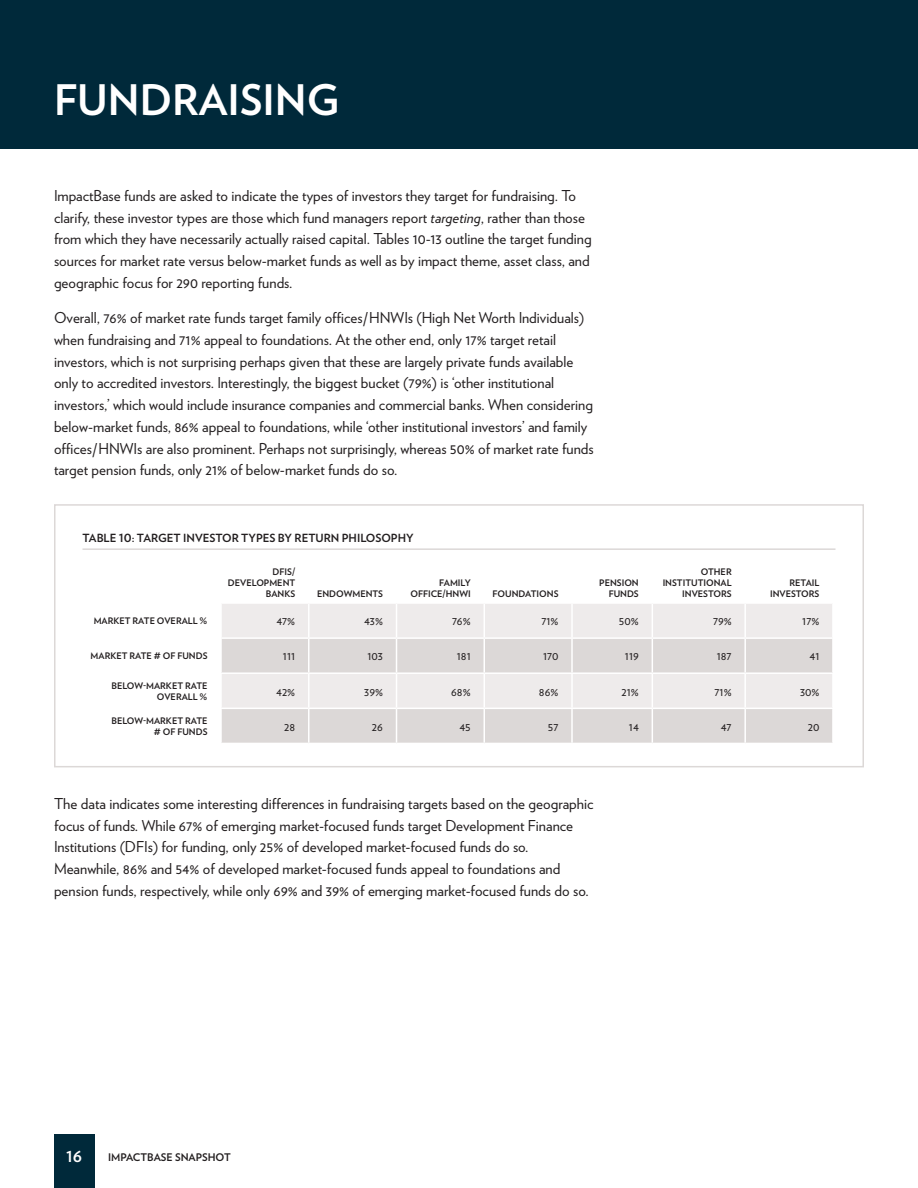
<style>
.page{position:relative;width:918px;height:1188px;background:#fff}
.page>*{position:absolute;margin:0;border:0;box-sizing:border-box;transform-origin:0 0}
.header_1{font:700 42px "Verlag";color:#fff}
.body_1{font:15px/21.8px "Verlag";color:#231f20}
.t1{font:700 15px "Verlag";color:#fff}
.table_-_body_1{font:12px "Verlag";color:#231f20}
.figure_-_header_1{font:700 11.25px "Verlag";color:#231f20}
.t2{font:700 10.5px "Verlag";color:#231f20}
.table_-_header_1{font:700 9px/10.8px "Verlag";color:#231f20;text-align:right}
.table_-_header_2{font:700 9px/10.8px "Verlag";color:#231f20;text-align:right}
.s1{font-style:italic}
</style>
<div class="page">
<div style="left:54px;top:1134px;width:40px;height:54px;background:#00293a"></div>
<div style="left:0;top:0;width:918px;height:148px;background:#00293a"></div>
<hr style="left:82px;top:548px;width:754px;height:2px;background:#dcd8d7">
<div style="left:54px;top:504px;width:810px;height:263px;border:2px solid #dcd8d7"></div>
<div style="left:222px;top:604px;width:610px;height:33px;background:#eeebeb"></div>
<svg style="left:222px;top:639px;width:610px;height:104px;background:#e2dede"></svg>
<hr style="left:308px;top:604px;width:2px;height:33px;background:#fff">
<hr style="left:396px;top:604px;width:1px;height:33px;background:#fff">
<hr style="left:484px;top:604px;width:1px;height:33px;background:#fff">
<hr style="left:571px;top:604px;width:2px;height:33px;background:#fff">
<hr style="left:652px;top:604px;width:1px;height:33px;background:#fff">
<hr style="left:744px;top:604px;width:2px;height:33px;background:#fff">
<hr style="left:308px;top:639px;width:2px;height:33px;background:#fff">
<hr style="left:396px;top:639px;width:1px;height:33px;background:#fff">
<hr style="left:484px;top:639px;width:1px;height:33px;background:#fff">
<hr style="left:571px;top:639px;width:2px;height:33px;background:#fff">
<hr style="left:652px;top:639px;width:1px;height:33px;background:#fff">
<hr style="left:744px;top:639px;width:2px;height:33px;background:#fff">
<hr style="left:221px;top:672px;width:88px;height:2px;background:#fff">
<hr style="left:309px;top:672px;width:88px;height:2px;background:#fff">
<hr style="left:308px;top:674px;width:2px;height:34px;background:#fff">
<hr style="left:397px;top:672px;width:87px;height:2px;background:#fff">
<hr style="left:396px;top:674px;width:1px;height:34px;background:#fff">
<hr style="left:484px;top:672px;width:88px;height:2px;background:#fff">
<hr style="left:484px;top:674px;width:1px;height:34px;background:#fff">
<hr style="left:572px;top:672px;width:80px;height:2px;background:#fff">
<hr style="left:571px;top:674px;width:2px;height:34px;background:#fff">
<hr style="left:652px;top:672px;width:93px;height:2px;background:#fff">
<hr style="left:652px;top:674px;width:1px;height:34px;background:#fff">
<hr style="left:745px;top:672px;width:89px;height:2px;background:#fff">
<hr style="left:744px;top:674px;width:2px;height:34px;background:#fff">
<hr style="left:221px;top:708px;width:88px;height:1px;background:#fff">
<hr style="left:309px;top:708px;width:88px;height:1px;background:#fff">
<hr style="left:308px;top:709px;width:2px;height:34px;background:#fff">
<hr style="left:397px;top:708px;width:87px;height:1px;background:#fff">
<hr style="left:396px;top:709px;width:1px;height:34px;background:#fff">
<hr style="left:484px;top:708px;width:88px;height:1px;background:#fff">
<hr style="left:484px;top:709px;width:1px;height:34px;background:#fff">
<hr style="left:572px;top:708px;width:80px;height:1px;background:#fff">
<hr style="left:571px;top:709px;width:2px;height:34px;background:#fff">
<hr style="left:652px;top:708px;width:93px;height:1px;background:#fff">
<hr style="left:652px;top:709px;width:1px;height:34px;background:#fff">
<hr style="left:745px;top:708px;width:89px;height:1px;background:#fff">
<hr style="left:744px;top:709px;width:2px;height:34px;background:#fff">
<p class="header_1" style="left:54px;top:66px;width:287px">FUNDRAISING</p>
<p class="body_1" style="left:54px;top:184px;width:539px">ImpactBase funds are asked to indicate the types of investors they target for fundraising. To clarify, these investor types are those which fund managers report <span class="s1">targeting</span>, rather than those from which they have necessarily actually raised capital. Tables 10-13 outline the target funding sources for market rate versus below-market funds as well as by impact theme, asset class, and geographic focus for 290 reporting funds.</p>
<p class="body_1" style="left:54px;top:306px;width:541px">Overall, 76% of market rate funds target family offices/HNWIs (High Net Worth Individuals) when fundraising and 71% appeal to foundations. At the other end, only 17% target retail investors, which is not surprising perhaps given that these are largely private funds available only to accredited investors. Interestingly, the biggest bucket (79%) is ‘other institutional investors,’ which would include insurance companies and commercial banks. When considering below-market funds, 86% appeal to foundations, while ‘other institutional investors’ and family offices/HNWIs are also prominent. Perhaps not surprisingly, whereas 50% of market rate funds target pension funds, only 21% of below-market funds do so.</p>
<p class="figure_-_header_1" style="left:82px;top:529px;width:333px">TABLE 10: TARGET INVESTOR TYPES BY RETURN PHILOSOPHY</p>
<p class="table_-_header_1" style="left:228px;top:566px;width:69px">DFIS/<br>DEVELOPMENT<br>BANKS</p>
<p class="table_-_header_1" style="left:317px;top:588px;width:67px">ENDOWMENTS</p>
<p class="table_-_header_1" style="left:411px;top:577px;width:62px">FAMILY<br>OFFICE/HNWI</p>
<p class="table_-_header_1" style="left:493px;top:588px;width:67px">FOUNDATIONS</p>
<p class="table_-_header_1" style="left:599px;top:577px;width:41px">PENSION<br>FUNDS</p>
<p class="table_-_header_1" style="left:663px;top:566px;width:71px">OTHER<br>INSTITUTIONAL<br>INVESTORS</p>
<p class="table_-_header_1" style="left:770px;top:577px;width:51px">RETAIL<br>INVESTORS</p>
<p class="table_-_header_2" style="left:94px;top:615px;width:115px">MARKET RATE OVERALL %</p>
<p class="table_-_body_1" style="left:276px;top:612px;width:20px">47%</p>
<p class="table_-_body_1" style="left:364px;top:612px;width:20px">43%</p>
<p class="table_-_body_1" style="left:452px;top:612px;width:20px">76%</p>
<p class="table_-_body_1" style="left:541px;top:612px;width:19px">71%</p>
<p class="table_-_body_1" style="left:619px;top:612px;width:21px">50%</p>
<p class="table_-_body_1" style="left:713px;top:612px;width:20px">79%</p>
<p class="table_-_body_1" style="left:802px;top:612px;width:19px">17%</p>
<p class="table_-_header_2" style="left:91px;top:650px;width:118px">MARKET RATE # OF FUNDS</p>
<p class="table_-_body_1" style="left:283px;top:647px;width:14px">111</p>
<p class="table_-_body_1" style="left:367px;top:647px;width:17px">103</p>
<p class="table_-_body_1" style="left:457px;top:647px;width:15px">181</p>
<p class="table_-_body_1" style="left:543px;top:647px;width:17px">170</p>
<p class="table_-_body_1" style="left:625px;top:647px;width:15px">119</p>
<p class="table_-_body_1" style="left:717px;top:647px;width:16px">187</p>
<p class="table_-_body_1" style="left:810px;top:647px;width:11px">41</p>
<p class="table_-_header_2" style="left:112px;top:680px;width:98px">BELOW-MARKET RATE<br>OVERALL %</p>
<p class="table_-_body_1" style="left:276px;top:682px;width:21px">42%</p>
<p class="table_-_body_1" style="left:364px;top:682px;width:20px">39%</p>
<p class="table_-_body_1" style="left:451px;top:682px;width:21px">68%</p>
<p class="table_-_body_1" style="left:539px;top:682px;width:21px">86%</p>
<p class="table_-_body_1" style="left:622px;top:682px;width:19px">21%</p>
<p class="table_-_body_1" style="left:715px;top:682px;width:19px">71%</p>
<p class="table_-_body_1" style="left:800px;top:682px;width:21px">30%</p>
<p class="table_-_header_2" style="left:112px;top:715px;width:98px">BELOW-MARKET RATE # OF FUNDS</p>
<p class="table_-_body_1" style="left:284px;top:717px;width:13px">28</p>
<p class="table_-_body_1" style="left:372px;top:717px;width:13px">26</p>
<p class="table_-_body_1" style="left:459px;top:717px;width:13px">45</p>
<p class="table_-_body_1" style="left:548px;top:717px;width:12px">57</p>
<p class="table_-_body_1" style="left:629px;top:717px;width:11px">14</p>
<p class="table_-_body_1" style="left:721px;top:717px;width:12px">47</p>
<p class="table_-_body_1" style="left:808px;top:717px;width:13px">20</p>
<p class="body_1" style="left:54px;top:792px;width:541px">The data indicates some interesting differences in fundraising targets based on the geographic focus of funds. While 67% of emerging market-focused funds target Development Finance Institutions (DFIs) for funding, only 25% of developed market-focused funds do so.<br>Meanwhile, 86% and 54% of developed market-focused funds appeal to foundations and pension funds, respectively, while only 69% and 39% of emerging market-focused funds do so.</p>
<p class="t1" style="left:66px;top:1145px;width:17px">16</p>
<p class="t2" style="left:108px;top:1149px;width:124px">IMPACTBASE SNAPSHOT</p>
</div>
